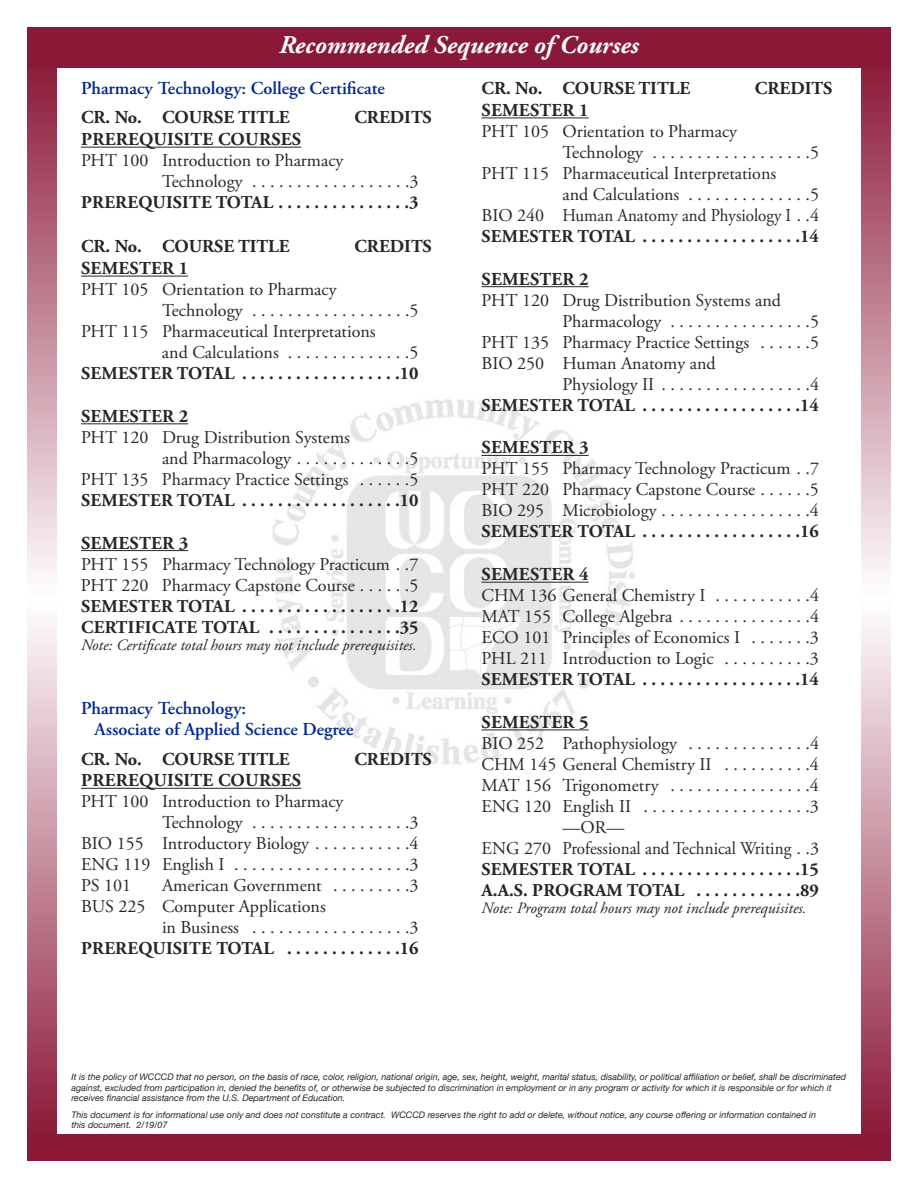
<style>
.page{position:relative;width:918px;height:1188px;background:#fff}
.page>*{position:absolute;margin:0;border:0;box-sizing:border-box;transform-origin:0 0}
.t1{font:italic 700 25.5px "Adobe Garamond Pro";color:#fff}
.t2{font:700 18.15px "Adobe Garamond Pro";letter-spacing:.015em;color:#272526}
.t3{font:600 18.15px/21.3px "Adobe Garamond Pro";color:#002991}
.t4{font:18px/21px "Adobe Garamond Pro";color:#272526}
.t5{font:700 18px/21px "Adobe Garamond Pro";letter-spacing:.015em;color:#272526}
.t6{font:italic 15.75px "Adobe Garamond Pro";color:#272526}
.t7{font:italic 9px/10.5px "Helvetica Neue";color:#272526}
</style>
<div class="page">
<img style="left:232px;top:399px;width:403px;height:390px">
<svg style="left:27px;top:68px;width:29px;height:1066px;background:#c58c9c"></svg>
<svg style="left:862px;top:68px;width:29px;height:1066px;background:#c58c9c"></svg>
<hr style="left:81px;top:147px;width:220px;height:1px;background:#272526">
<hr style="left:81px;top:276px;width:107px;height:1px;background:#272526">
<hr style="left:81px;top:423px;width:107px;height:1px;background:#272526">
<hr style="left:81px;top:550px;width:107px;height:1px;background:#272526">
<hr style="left:81px;top:788px;width:220px;height:1px;background:#272526">
<hr style="left:482px;top:117px;width:107px;height:1px;background:#272526">
<hr style="left:482px;top:286px;width:107px;height:1px;background:#272526">
<hr style="left:482px;top:455px;width:107px;height:1px;background:#272526">
<hr style="left:482px;top:582px;width:107px;height:1px;background:#272526">
<hr style="left:482px;top:729px;width:107px;height:1px;background:#272526">
<div style="left:27px;top:27px;width:864px;height:41px;background:#8a1837"></div>
<div style="left:27px;top:1134px;width:864px;height:27px;background:#8a1837"></div>
<h1 class="t1" style="left:279px;top:35px;width:361px">Recommended Sequence of Courses</h1>
<p class="t3" style="left:81px;top:79px;width:306px">Pharmacy Technology: College Certificate</p>
<p class="t2" style="left:81px;top:110px;width:210px">CR. No. COURSE TITLE</p>
<p class="t2" style="left:354px;top:110px;width:79px">CREDITS</p>
<p class="t2" style="left:81px;top:132px;width:221px">PREREQUISITE COURSES</p>
<p class="t4" style="left:162px;top:152px;width:258px;text-indent:-81px">PHT 100 Introduction to Pharmacy<br>Technology . . . . . . . . . . . . . . . . . .3</p>
<p class="t5" style="left:81px;top:194px;width:339px">PREREQUISITE TOTAL . . . . . . . . . . . . . . .3</p>
<p class="t2" style="left:81px;top:239px;width:210px">CR. No. COURSE TITLE</p>
<p class="t2" style="left:354px;top:239px;width:79px">CREDITS</p>
<p class="t2" style="left:81px;top:261px;width:109px">SEMESTER 1</p>
<p class="t4" style="left:81px;top:280px;width:257px">PHT 105 Orientation to Pharmacy</p>
<p class="t4" style="left:162px;top:301px;width:258px">Technology . . . . . . . . . . . . . . . . . .5</p>
<p class="t4" style="left:81px;top:322px;width:296px">PHT 115 Pharmaceutical Interpretations</p>
<p class="t4" style="left:162px;top:343px;width:258px">and Calculations . . . . . . . . . . . . . .5</p>
<p class="t5" style="left:81px;top:364px;width:339px">SEMESTER TOTAL . . . . . . . . . . . . . . . . . .10</p>
<p class="t2" style="left:81px;top:409px;width:109px">SEMESTER 2</p>
<p class="t4" style="left:81px;top:428px;width:271px">PHT 120 Drug Distribution Systems</p>
<p class="t4" style="left:162px;top:449px;width:258px">and Pharmacology . . . . . . . . . . . . .5</p>
<p class="t4" style="left:81px;top:470px;width:339px">PHT 135 Pharmacy Practice Settings . . . . . .5</p>
<p class="t5" style="left:81px;top:491px;width:339px">SEMESTER TOTAL . . . . . . . . . . . . . . . . . .10</p>
<p class="t2" style="left:81px;top:536px;width:109px">SEMESTER 3</p>
<p class="t4" style="left:81px;top:555px;width:339px">PHT 155 Pharmacy Technology Practicum . .7<br>PHT 220 Pharmacy Capstone Course . . . . . .5</p>
<p class="t5" style="left:81px;top:597px;width:339px">SEMESTER TOTAL . . . . . . . . . . . . . . . . . .12<br>CERTIFICATE TOTAL . . . . . . . . . . . . . . .35</p>
<p class="t6" style="left:81px;top:639px;width:337px">Note: Certificate total hours may not include prerequisites.</p>
<p class="t3" style="left:95px;top:699px;width:261px;text-indent:-14px">Pharmacy Technology:<br>Associate of Applied Science Degree</p>
<p class="t2" style="left:81px;top:752px;width:210px">CR. No. COURSE TITLE</p>
<p class="t2" style="left:354px;top:752px;width:79px">CREDITS</p>
<p class="t2" style="left:81px;top:773px;width:221px">PREREQUISITE COURSES</p>
<p class="t4" style="left:81px;top:793px;width:264px">PHT 100 Introduction to Pharmacy</p>
<p class="t4" style="left:162px;top:814px;width:258px">Technology . . . . . . . . . . . . . . . . . .3</p>
<p class="t4" style="left:81px;top:835px;width:339px">BIO 155 Introductory Biology . . . . . . . . . . .4</p>
<p class="t4" style="left:81px;top:856px;width:339px">ENG 119 English I . . . . . . . . . . . . . . . . . . . .3</p>
<p class="t4" style="left:81px;top:877px;width:52px">PS 101</p>
<p class="t4" style="left:162px;top:877px;width:258px">American Government . . . . . . . . .3</p>
<p class="t4" style="left:81px;top:898px;width:246px">BUS 225 Computer Applications</p>
<p class="t4" style="left:162px;top:919px;width:258px">in Business . . . . . . . . . . . . . . . . . .3</p>
<p class="t5" style="left:81px;top:940px;width:339px">PREREQUISITE TOTAL . . . . . . . . . . . . .16</p>
<p class="t2" style="left:482px;top:81px;width:210px">CR. No. COURSE TITLE</p>
<p class="t2" style="left:755px;top:81px;width:79px">CREDITS</p>
<p class="t2" style="left:482px;top:103px;width:109px">SEMESTER 1</p>
<p class="t4" style="left:482px;top:122px;width:257px">PHT 105 Orientation to Pharmacy</p>
<p class="t4" style="left:562px;top:143px;width:258px">Technology . . . . . . . . . . . . . . . . . .5</p>
<p class="t4" style="left:482px;top:164px;width:296px">PHT 115 Pharmaceutical Interpretations</p>
<p class="t4" style="left:562px;top:185px;width:258px">and Calculations . . . . . . . . . . . . . .5</p>
<p class="t4" style="left:482px;top:206px;width:339px">BIO 240 Human Anatomy and Physiology I . .4</p>
<p class="t5" style="left:482px;top:227px;width:339px">SEMESTER TOTAL . . . . . . . . . . . . . . . . . .14</p>
<p class="t2" style="left:482px;top:272px;width:109px">SEMESTER 2</p>
<p class="t4" style="left:482px;top:291px;width:301px">PHT 120 Drug Distribution Systems and</p>
<p class="t4" style="left:562px;top:312px;width:258px">Pharmacology . . . . . . . . . . . . . . . .5</p>
<p class="t4" style="left:482px;top:333px;width:339px">PHT 135 Pharmacy Practice Settings . . . . . .5</p>
<p class="t4" style="left:482px;top:354px;width:236px">BIO 250 Human Anatomy and</p>
<p class="t4" style="left:562px;top:375px;width:258px">Physiology II . . . . . . . . . . . . . . . . .4</p>
<p class="t5" style="left:482px;top:396px;width:339px">SEMESTER TOTAL . . . . . . . . . . . . . . . . . .14</p>
<p class="t2" style="left:482px;top:440px;width:109px">SEMESTER 3</p>
<p class="t4" style="left:481px;top:460px;width:339px;text-align:justify">PHT 155 Pharmacy Technology Practicum . .7<br>PHT 220 Pharmacy Capstone Course . . . . . .5<br>BIO 295 Microbiology . . . . . . . . . . . . . . . . .4</p>
<p class="t5" style="left:482px;top:523px;width:339px">SEMESTER TOTAL . . . . . . . . . . . . . . . . . .16</p>
<p class="t2" style="left:482px;top:567px;width:109px">SEMESTER 4</p>
<p class="t4" style="left:481px;top:587px;width:339px;text-align:justify">CHM 136 General Chemistry I . . . . . . . . . . .4<br>MAT 155 College Algebra . . . . . . . . . . . . . . .4<br>ECO 101 Principles of Economics I . . . . . . .3<br>PHL 211 Introduction to Logic . . . . . . . . . .3</p>
<p class="t5" style="left:482px;top:671px;width:339px">SEMESTER TOTAL . . . . . . . . . . . . . . . . . .14</p>
<p class="t2" style="left:482px;top:715px;width:109px">SEMESTER 5</p>
<p class="t4" style="left:482px;top:734px;width:339px">BIO 252 Pathophysiology . . . . . . . . . . . . . .4</p>
<p class="t4" style="left:482px;top:755px;width:339px">CHM 145 General Chemistry II . . . . . . . . . .4</p>
<p class="t4" style="left:481px;top:776px;width:339px">MAT 156 Trigonometry . . . . . . . . . . . . . . . .4</p>
<p class="t4" style="left:481px;top:797px;width:339px">ENG 120 English II . . . . . . . . . . . . . . . . . . .3</p>
<p class="t4" style="left:562px;top:818px;width:63px">—OR—</p>
<p class="t4" style="left:481px;top:839px;width:339px">ENG 270 Professional and Technical Writing . .3</p>
<p class="t5" style="left:482px;top:860px;width:339px">SEMESTER TOTAL . . . . . . . . . . . . . . . . . .15<br>A.A.S. PROGRAM TOTAL . . . . . . . . . . . .89</p>
<p class="t6" style="left:482px;top:902px;width:327px">Note: Program total hours may not include prerequisites.</p>
<p class="t7" style="left:71px;top:1072px;width:776px">It is the policy of WCCCD that no person, on the basis of race, color, religion, national origin, age, sex, height, weight, marital status, disability, or political affiliation or belief, shall be discriminated against, excluded from participation in, denied the benefits of, or otherwise be subjected to discrimination in employment or in any program or activity for which it is responsible or for which it receives financial assistance from the U.S. Department of Education.</p>
<p class="t7" style="left:71px;top:1109px;width:746px">This document is for informational use only and does not constitute a contract. WCCCD reserves the right to add or delete, without notice, any course offering or information contained in this document. 2/19/07</p>
</div>
